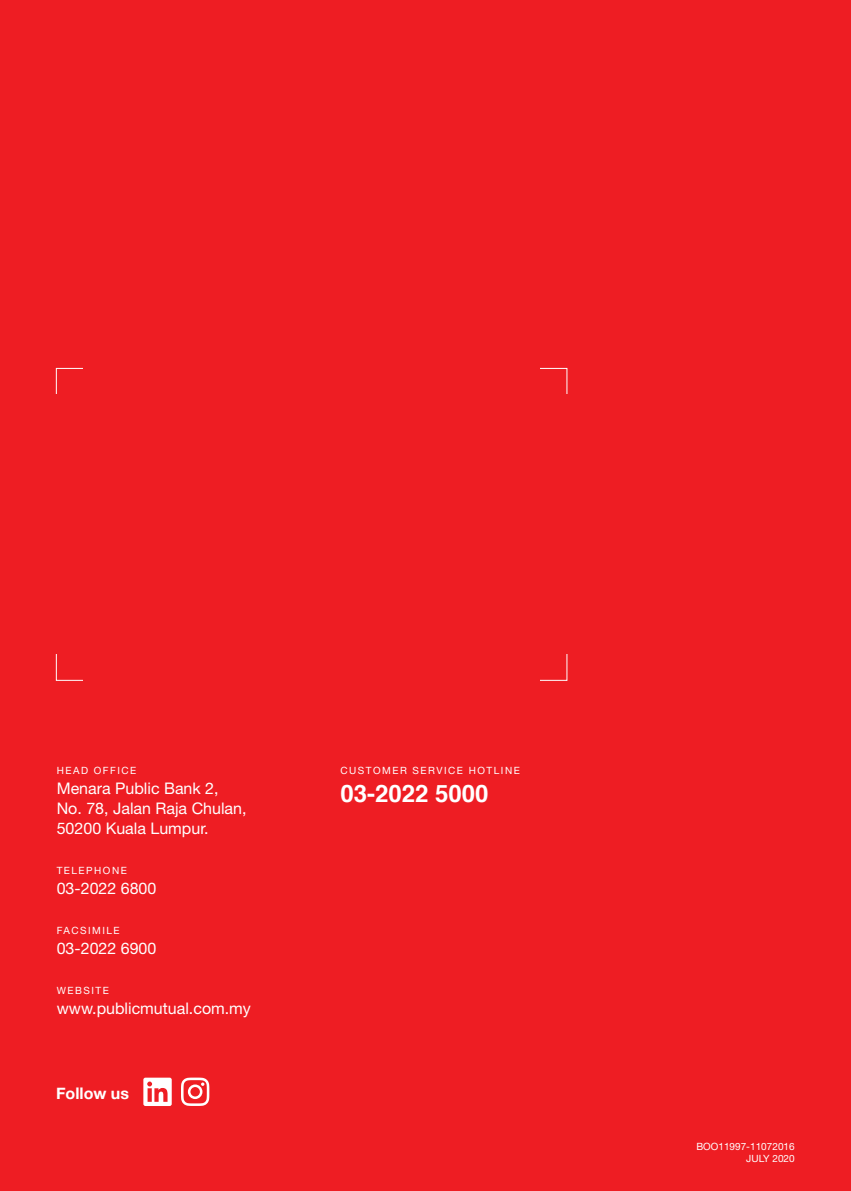
<style>
.page{position:relative;width:851px;height:1191px;background:#fff}
.page>*{position:absolute;margin:0;border:0;box-sizing:border-box;transform-origin:0 0}
.t1{font:700 24px "Helvetica";color:#fff}
.t2{font:16px/20px "Helvetica Neue LT Std";color:#fff}
.t3{font:700 16px "Helvetica Neue";color:#fff}
.t4{font:10px "Helvetica Neue LT Std";letter-spacing:.15em;color:#fff}
.t5{font:10px/12px "Helvetica Neue LT Std";color:#fff;text-align:right}
</style>
<div class="page">
<div style="left:0;top:0;width:850px;height:1191px;background:#ee1d23"></div>
<div style="left:143px;top:1077px;width:29px;height:29px;background:#fff;border-radius:2px"></div>
<svg style="left:147px;top:1081px;width:20px;height:20px"></svg>
<svg style="left:181px;top:1077px;width:28px;height:29px"></svg>
<p class="t4" style="left:57px;top:764px;width:81px">HEAD OFFICE</p>
<p class="t2" style="left:57px;top:778px;width:191px">Menara Public Bank 2,<br>No. 78, Jalan Raja Chulan,<br>50200 Kuala Lumpur.</p>
<p class="t4" style="left:57px;top:864px;width:72px">TELEPHONE</p>
<p class="t2" style="left:57px;top:878px;width:101px">03-2022 6800</p>
<p class="t4" style="left:57px;top:924px;width:64px">FACSIMILE</p>
<p class="t2" style="left:57px;top:938px;width:101px">03-2022 6900</p>
<p class="t4" style="left:57px;top:984px;width:54px">WEBSITE</p>
<p class="t2" style="left:57px;top:998px;width:196px">www.publicmutual.com.my</p>
<p class="t3" style="left:56px;top:1080px;width:74px">Follow us</p>
<p class="t4" style="left:340px;top:764px;width:181px">CUSTOMER SERVICE HOTLINE</p>
<h1 class="t1" style="left:340px;top:774px;width:150px">03-2022 5000</h1>
<p class="t5" style="left:696px;top:1140px;width:100px">BOO11997-11072016<br>JULY 2020</p>
</div>
